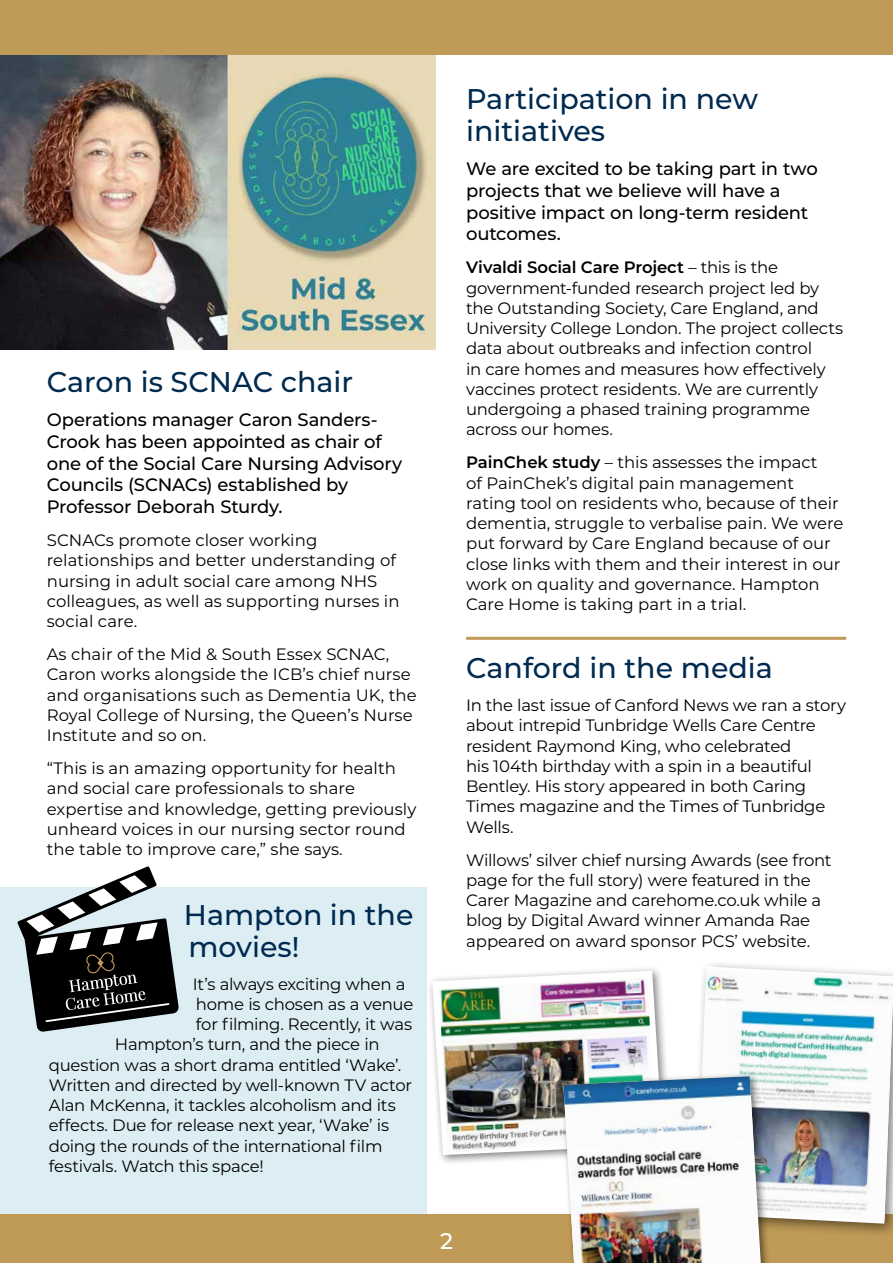
<style>
.page{position:relative;width:893px;height:1263px;background:#fff}
.page>*{position:absolute;margin:0;border:0;box-sizing:border-box;transform-origin:0 0}
.t1{font:500 28.5px/31.5px "Montserrat";color:#002a4f}
.t2{font:500 22.5px "Montserrat";color:#fff}
.t3{font:500 18px/21.8px "Montserrat";letter-spacing:-.01em;color:#000}
.t4{font:16.5px/20.2px "Montserrat";letter-spacing:-.01em;color:#000}
.s1{font-weight:600}
</style>
<div class="page">
<div style="left:0;top:887px;width:426px;height:346px;background:#dceef4"></div>
<div style="left:0;top:1214px;width:893px;height:49px;background:#c09b57"></div>
<hr style="left:466px;top:637px;width:380px;height:3px;background:#c09b57">
<div style="left:427px;top:966px;width:247px;height:200px;background:#000;opacity:.5"></div>
<div style="left:690px;top:960px;width:203px;height:278px;background:#000;opacity:.5"></div>
<svg style="left:697px;top:966px;width:196px;height:258px"></svg>
<img style="left:697px;top:969px;width:196px;height:251px">
<div style="left:559px;top:1072px;width:212px;height:191px;background:#000;opacity:.5"></div>
<img style="left:432px;top:971px;width:329px;height:292px">
<img style="left:563px;top:1076px;width:197px;height:187px">
<img style="left:0;top:54px;width:435px;height:295px">
<svg style="left:17px;top:866px;width:162px;height:166px"></svg>
<div style="left:0;top:0;width:893px;height:54px;background:#c09b57"></div>
<h1 class="t1" style="left:47px;top:364px;width:308px">Caron is SCNAC chair</h1>
<p class="t3" style="left:47px;top:408px;width:357px">Operations manager Caron Sanders-Crook has been appointed as chair of one of the Social Care Nursing Advisory Councils (SCNACs) established by Professor Deborah Sturdy.</p>
<p class="t4" style="left:47px;top:529px;width:354px">SCNACs promote closer working relationships and better understanding of nursing in adult social care among NHS colleagues, as well as supporting nurses in social care.</p>
<p class="t4" style="left:47px;top:643px;width:371px">As chair of the Mid &amp; South Essex SCNAC, Caron works alongside the ICB’s chief nurse and organisations such as Dementia UK, the Royal College of Nursing, the Queen’s Nurse Institute and so on.</p>
<p class="t4" style="left:47px;top:757px;width:371px">“This is an amazing opportunity for health and social care professionals to share expertise and knowledge, getting previously unheard voices in our nursing sector round the table to improve care,” she says.</p>
<h1 class="t1" style="left:184px;top:898px;width:231px">Hampton in the movies!</h1>
<p class="t4" style="left:193px;top:973px;width:214px">It’s always exciting when a</p>
<p class="t4" style="left:196px;top:993px;width:219px">home is chosen as a venue</p>
<p class="t4" style="left:196px;top:1013px;width:218px">for filming. Recently, it was</p>
<p class="t4" style="left:115px;top:1034px;width:266px">Hampton’s turn, and the piece in</p>
<p class="t4" style="left:49px;top:1054px;width:354px">question was a short drama entitled ‘Wake’.</p>
<p class="t4" style="left:49px;top:1074px;width:365px">Written and directed by well-known TV actor</p>
<p class="t4" style="left:49px;top:1094px;width:348px">Alan McKenna, it tackles alcoholism and its</p>
<p class="t4" style="left:49px;top:1115px;width:342px">effects. Due for release next year, ‘Wake’ is</p>
<p class="t4" style="left:49px;top:1135px;width:335px">doing the rounds of the international film</p>
<p class="t4" style="left:49px;top:1155px;width:216px">festivals. Watch this space!</p>
<h1 class="t1" style="left:466px;top:82px;width:293px">Participation in new initiatives</h1>
<p class="t3" style="left:466px;top:157px;width:353px">We are excited to be taking part in two projects that we believe will have a positive impact on long-term resident outcomes.</p>
<p class="t4" style="left:466px;top:257px;width:379px"><span class="s1">Vivaldi Social Care Project</span> – this is the government-funded research project led by the Outstanding Society, Care England, and University College London. The project collects data about outbreaks and infection control<br>in care homes and measures how effectively vaccines protect residents. We are currently undergoing a phased training programme across our homes.</p>
<p class="t4" style="left:466px;top:452px;width:379px"><span class="s1">PainChek study</span> – this assesses the impact<br>of PainChek’s digital pain management rating tool on residents who, because of their dementia, struggle to verbalise pain. We were put forward by Care England because of our close links with them and their interest in our work on quality and governance. Hampton Care Home is taking part in a trial.</p>
<h1 class="t1" style="left:466px;top:651px;width:308px">Canford in the media</h1>
<p class="t4" style="left:466px;top:695px;width:382px">In the last issue of Canford News we ran a story about intrepid Tunbridge Wells Care Centre resident Raymond King, who celebrated<br>his 104th birthday with a spin in a beautiful Bentley. His story appeared in both Caring Times magazine and the Times of Tunbridge Wells.</p>
<p class="t4" style="left:466px;top:849px;width:367px">Willows’ silver chief nursing Awards (see front page for the full story) were featured in the Carer Magazine and carehome.co.uk while a blog by Digital Award winner Amanda Rae appeared on award sponsor PCS’ website.</p>
<h2 class="t2" style="left:440px;top:1226px;width:14px">2</h2>
</div>
